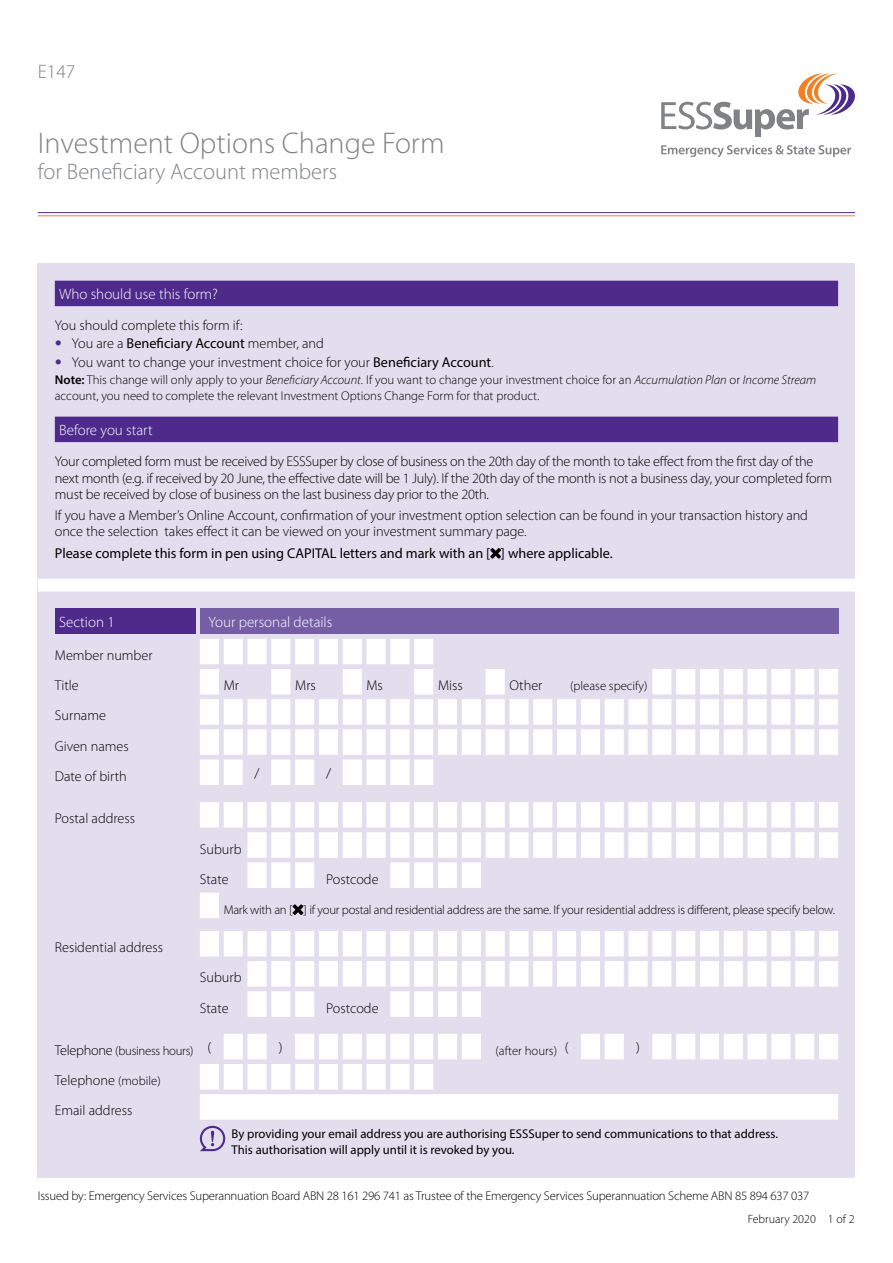
<style>
.page{position:relative;width:893px;height:1263px;background:#fff}
.page>*{position:absolute;margin:0;border:0;box-sizing:border-box;transform-origin:0 0}
.t1{font:300 30px "Myriad Pro";color:#808285}
.t2{font:300 22.5px "Myriad Pro";color:#808285}
.t3{font:300 19.5px "Myriad Pro";color:#808285}
.t4{font:300 15px "Myriad Pro";color:#fff}
.t5{font:300 14.25px/30.2px "Myriad Pro";letter-spacing:-.005em;color:#000}
.t6{font:14.25px "Myriad Pro";color:#000}
.t7{font:300 12.75px/15.3px "Myriad Pro";letter-spacing:-.015em;color:#000}
.t8{font:12.75px/15.3px "Myriad Pro";color:#000}
.t9{font:300 12px "Myriad Pro";color:#000}
.s1{font-family:"Helvetica Neue";font-weight:200;font-style:italic;color:#4e2b8a}
.s2{font-weight:300}
.s3{font-weight:400}
.s4{font-weight:600}
.s5{font-style:italic}
.s6{font-size:14.25px}
.s7{font-size:12.75px}
</style>
<div class="page">
<div style="left:38px;top:264px;width:817px;height:914px;background:#e2deee"></div>
<svg style="left:661px;top:73px;width:194px;height:64px"></svg>
<svg style="left:661px;top:145px;width:190px;height:12px"></svg>
<hr style="left:38px;top:212px;width:817px;height:1px;background:#4e2b8a">
<hr style="left:38px;top:215px;width:817px;height:1px;background:#f57e20">
<svg style="left:55px;top:281px;width:783px;height:161px"></svg>
<div style="left:38px;top:579px;width:817px;height:12px;background:#fff"></div>
<svg style="left:490px;top:548px;width:11px;height:11px"></svg>
<div style="left:55px;top:608px;width:140px;height:26px;background:#4e2b8a"></div>
<div style="left:200px;top:608px;width:638px;height:26px;background:#765ea4"></div>
<svg style="left:200px;top:639px;width:638px;height:481px"></svg>
<svg style="left:293px;top:904px;width:10px;height:11px"></svg>
<svg style="left:199px;top:1126px;width:27px;height:25px"></svg>
<h3 class="t3" style="left:38px;top:60px;width:39px">E147</h3>
<h1 class="t1" style="left:38px;top:125px;width:408px">Investment Options Change Form</h1>
<h2 class="t2" style="left:38px;top:158px;width:301px">for Beneficiary Account members</h2>
<p class="t4" style="left:59px;top:285px;width:160px">Who should use this form?</p>
<p class="t5" style="left:55px;top:310px;width:189px">You should complete this form if:</p>
<p class="t6" style="left:55px;top:335px;width:271px"><span class="s1">•</span> <span class="s2">You are a</span> Beneficiary Account <span class="s2">member, and</span></p>
<p class="t5" style="left:55px;top:347px;width:440px"><span class="s1">•</span> You want to change your investment choice for your <span class="s3">Beneficiary Account</span>.</p>
<p class="t7" style="left:55px;top:372px;width:763px"><span class="s4">Note:</span> This change will only apply to your <span class="s5">Beneficiary Account.</span> If you want to change your investment choice for an <span class="s5">Accumulation Plan</span> or <span class="s5">Income Stream </span>account, you need to complete the relevant Investment Options Change Form for that product.</p>
<p class="t4" style="left:59px;top:421px;width:95px">Before you start</p>
<p class="t5" style="left:55px;top:453px;width:779px;line-height:16.5px">Your completed form must be received by ESSSuper by close of business on the 20th day of the month to take effect from the first day of the next month (e.g. if received by 20 June, the effective date will be 1 July). If the 20th day of the month is not a business day, your completed form must be received by close of business on the last business day prior to the 20th.</p>
<p class="t5" style="left:55px;top:507px;width:755px;line-height:16.5px">If you have a Member’s Online Account, confirmation of your investment option selection can be found in your transaction history and once the selection takes effect it can be viewed on your investment summary page.</p>
<p class="t6" style="left:55px;top:544px;width:559px">Please complete this form in pen using CAPITAL letters and mark with an [ ] where applicable.</p>
<p class="t4" style="left:59px;top:613px;width:57px">Section 1</p>
<p class="t4" style="left:208px;top:613px;width:126px">Your personal details</p>
<p class="t5" style="left:55px;top:640px;width:99px">Member number<br>Title</p>
<p class="t5" style="left:224px;top:670px;width:17px">Mr</p>
<p class="t5" style="left:295px;top:670px;width:22px">Mrs</p>
<p class="t5" style="left:367px;top:670px;width:18px">Ms</p>
<p class="t5" style="left:438px;top:670px;width:26px">Miss</p>
<p class="t5" style="left:509px;top:670px;width:35px">Other</p>
<p class="t7" style="left:570px;top:678px;width:79px">(please specify)</p>
<p class="t5" style="left:55px;top:700px;width:75px">Surname<br>Given names<br>Date of birth</p>
<p class="t5" style="left:55px;top:803px;width:82px">Postal address</p>
<p class="t5" style="left:55px;top:932px;width:110px">Residential address</p>
<p class="t5" style="left:255px;top:758px;width:7px">/</p>
<p class="t5" style="left:326px;top:758px;width:7px">/</p>
<p class="t5" style="left:200px;top:833px;width:43px">Suburb<br>State</p>
<p class="t5" style="left:326px;top:864px;width:54px">Postcode</p>
<p class="t7" style="left:224px;top:902px;width:613px">Mark with an [ ] if your postal and residential address are the same. If your residential address is different, please specify below.</p>
<p class="t5" style="left:200px;top:962px;width:43px">Suburb<br>State</p>
<p class="t5" style="left:326px;top:992px;width:54px">Postcode</p>
<p class="t7" style="left:55px;top:1043px;width:158px"><span class="s6">Telephone</span> (business hours) <sup>(</sup></p>
<p class="t5" style="left:279px;top:1032px;width:5px">)</p>
<p class="t7" style="left:496px;top:1043px;width:74px">(after hours) <sup>(</sup></p>
<p class="t5" style="left:636px;top:1032px;width:5px">)</p>
<p class="t5" style="left:55px;top:1065px;width:107px">Telephone <span class="s7">(mobile)<br></span>Email address</p>
<p class="t8" style="left:232px;top:1126px;width:548px">By providing your email address you are authorising ESSSuper to send communications to that address.<br>This authorisation will apply until it is revoked by you.</p>
<p class="t7" style="left:38px;top:1188px;width:773px">Issued by: Emergency Services Superannuation Board ABN 28 161 296 741 as Trustee of the Emergency Services Superannuation Scheme ABN 85 894 637 037</p>
<p class="t9" style="left:748px;top:1211px;width:109px">February 2020 1 of 2</p>
</div>
